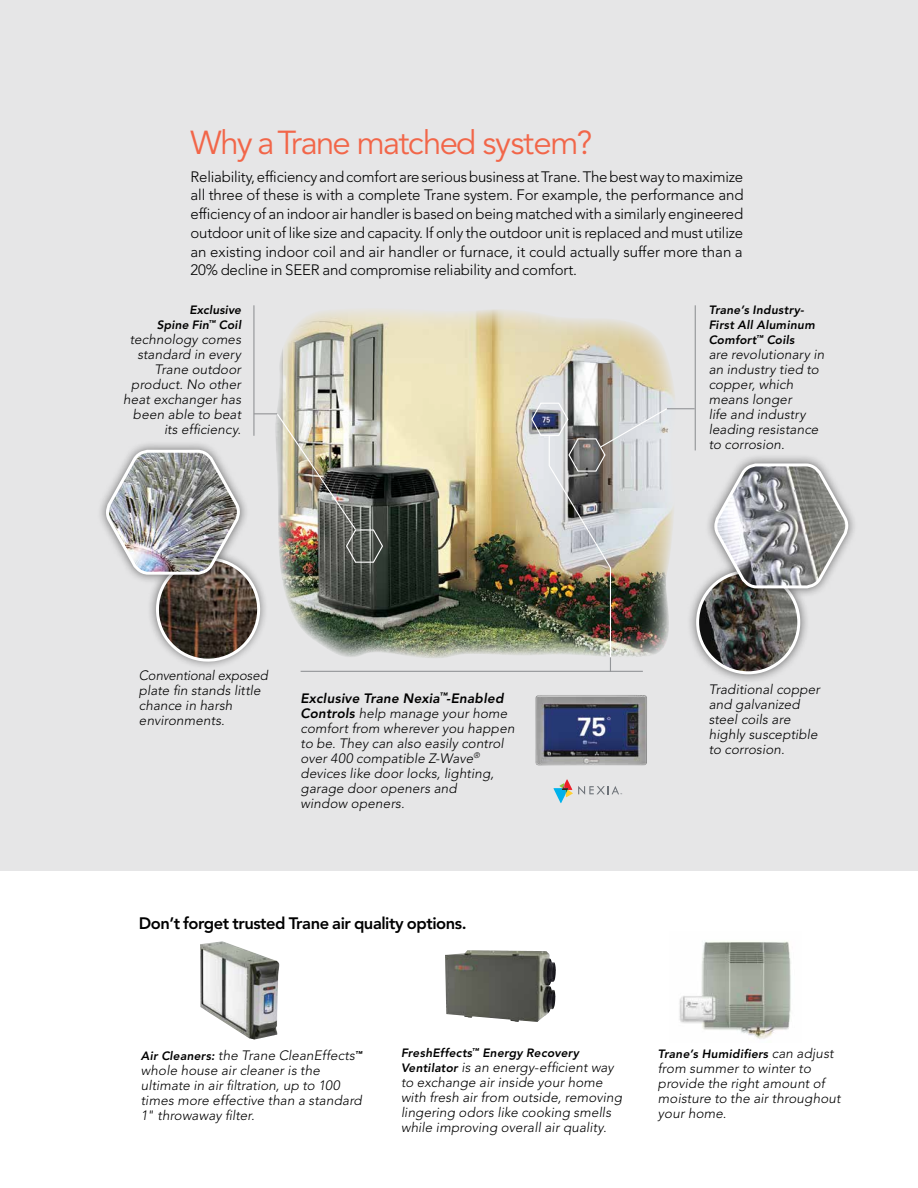
<style>
.page{position:relative;width:918px;height:1188px;background:#fff}
.page>*{position:absolute;margin:0;border:0;box-sizing:border-box;transform-origin:0 0}
.t1{font:33px "Avenir";letter-spacing:-.045em;color:#f26649}
.t2{font:800 16.5px "Avenir LT Std";letter-spacing:-.025em;color:#000}
.t3{font:300 15px/18.8px "Avenir LT Std";letter-spacing:-.015em;color:#000;text-align:justify}
.t4{font:italic 300 13.5px/15px "Avenir LT Std";letter-spacing:.01em;color:#000}
.t5{font:italic 800 12px/15px "Avenir LT Std";letter-spacing:.015em;color:#000}
.s1{font-weight:800}
.s2{font-weight:800;font-size:12px}
.s3{font-weight:300;font-size:13.5px}
</style>
<div class="page">
<div style="left:0;top:0;width:918px;height:870px;background:#e6e6e7"></div>
<svg style="left:156px;top:917px;width:133px;height:135px"></svg>
<img style="left:679px;top:941px;width:112px;height:98px">
<img style="left:200px;top:941px;width:21px;height:68px">
<img style="left:445px;top:950px;width:93px;height:72px">
<img style="left:535px;top:695px;width:112px;height:71px">
<img style="left:277px;top:310px;width:398px;height:348px">
<hr style="left:301px;top:671px;width:342px;height:1px;background:#939598">
<hr style="left:695px;top:305px;width:1px;height:145px;background:#939598">
<hr style="left:253px;top:305px;width:1px;height:131px;background:#939598">
<div style="left:687px;top:561px;width:123px;height:123px;background:#000;opacity:.54"></div>
<img style="left:698px;top:572px;width:101px;height:101px;border-radius:51px">
<div style="left:696px;top:570px;width:104px;height:104px;border:3px solid #fff;border-radius:50%"></div>
<div style="left:97px;top:440px;width:152px;height:144px;background:#000;opacity:.54"></div>
<img style="left:105px;top:412px;width:279px;height:260px">
<div style="left:705px;top:454px;width:153px;height:144px;background:#000;opacity:.54"></div>
<svg style="left:713px;top:462px;width:136px;height:128px"></svg>
<img style="left:531px;top:402px;width:164px;height:270px">
<svg style="left:553px;top:779px;width:69px;height:24px"></svg>
<h1 class="t1" style="left:191px;top:129px;width:404px">Why a Trane matched system?</h1>
<p class="t3" style="left:191px;top:168px;width:555px">Reliability, efficiency and comfort are serious business at Trane. The best way to maximize all three of these is with a complete Trane system. For example, the performance and efficiency of an indoor air handler is based on being matched with a similarly engineered outdoor unit of like size and capacity. If only the outdoor unit is replaced and must utilize an existing indoor coil and air handler or furnace, it could actually suffer more than a 20% decline in SEER and compromise reliability and comfort.</p>
<p class="t5" style="left:157px;top:304px;width:86px;text-align:right">Exclusive<br>Spine Fin<sup>™</sup> Coil</p>
<p class="t4" style="left:123px;top:333px;width:119px;text-align:right">technology comes standard in every<br>Trane outdoor product. No other heat exchanger has been able to beat its efficiency.</p>
<p class="t5" style="left:709px;top:304px;width:108px">Trane’s Industry-<br>First All Aluminum<br>Comfort<sup>™</sup> Coils</p>
<p class="t4" style="left:709px;top:348px;width:117px">are revolutionary in an industry tied to copper, which means longer<br>life and industry leading resistance to corrosion.</p>
<p class="t4" style="left:139px;top:669px;width:130px">Conventional exposed plate fin stands little chance in harsh environments.</p>
<p class="t4" style="left:301px;top:692px;width:215px"><span class="s1">Exclusive Trane Nexia</span><sup>™</sup><span class="s1">-Enabled<br>Controls</span> help manage your home comfort from wherever you happen to be. They can also easily control over 400 compatible Z-Wave<sup>® </sup>devices like door locks, lighting, garage door openers and<br>window openers.</p>
<p class="t2" style="left:139px;top:916px;width:329px">Don’t forget trusted Trane air quality options.</p>
<p class="t4" style="left:709px;top:683px;width:113px">Traditional copper and galvanized steel coils are highly susceptible to corrosion.</p>
<p class="t4" style="left:141px;top:1049px;width:223px"><span class="s2">Air Cleaners:</span> the Trane CleanEffects<sup>™ </sup>whole house air cleaner is the ultimate in air filtration, up to 100 times more effective than a standard<br>1" throwaway filter.</p>
<p class="t5" style="left:401px;top:1046px;width:180px">FreshEffects<sup>™</sup> Energy Recovery</p>
<p class="t4" style="left:401px;top:1060px;width:222px"><span class="s2">Ventilator</span> is an energy-efficient way to exchange air inside your home with fresh air from outside, removing lingering odors like cooking smells while improving overall air quality.</p>
<p class="t5" style="left:658px;top:1047px;width:177px">Trane’s Humidifiers <span class="s3">can adjust</span></p>
<p class="t4" style="left:658px;top:1062px;width:184px">from summer to winter to provide the right amount of moisture to the air throughout your home.</p>
</div>
